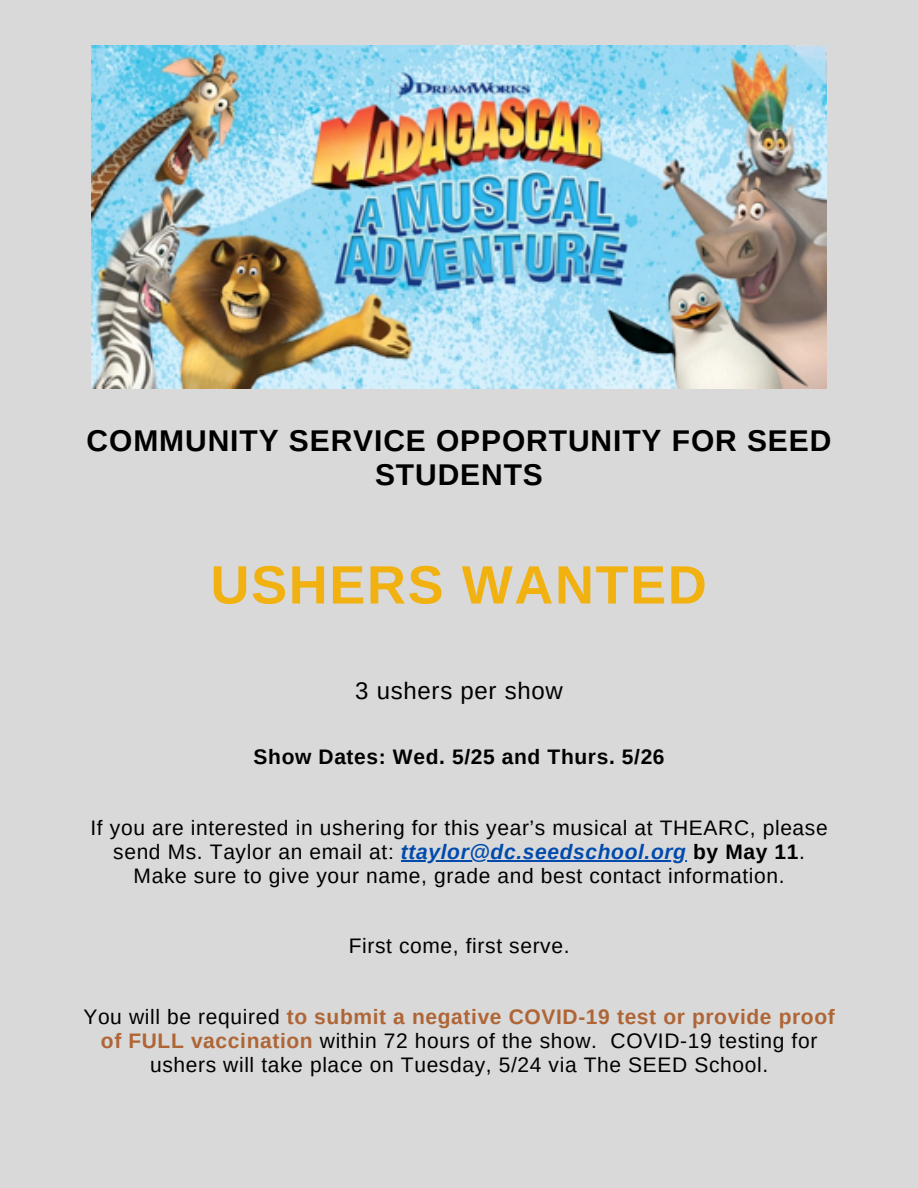
<style>
.page{position:relative;width:918px;height:1188px;background:#d9d9d9}
.page>*{position:absolute;margin:0;border:0;box-sizing:border-box;transform-origin:0 0}
.t1{font:700 54px "Arimo";letter-spacing:.03em;color:#f0b111}
.t2{font:700 30px/34.8px "Arimo";letter-spacing:.03em;color:#000;text-align:center}
.t3{font:24px "Arimo";letter-spacing:.03em;color:#000}
.t4{font:21px/23.7px "Arimo";letter-spacing:.03em;color:#000;text-align:center}
.t5{font:700 21px "Arimo";letter-spacing:.03em;color:#000}
.s1{font-weight:700;font-style:italic;color:#004aad}
.s2{font-weight:700}
.s3{font-weight:700;color:#af6535}
</style>
<div class="page">
<hr style="left:401px;top:860px;width:286px;height:1px;background:#004aad">
<img style="left:92px;top:45px;width:734px;height:343px">
<p class="t2" style="left:87px;top:423px;width:746px">COMMUNITY SERVICE OPPORTUNITY FOR SEED<br>STUDENTS</p>
<p class="t1" style="left:210px;top:555px;width:498px">USHERS WANTED</p>
<p class="t3" style="left:355px;top:677px;width:209px">3 ushers per show</p>
<p class="t5" style="left:254px;top:745px;width:413px">Show Dates: Wed. 5/25 and Thurs. 5/26</p>
<p class="t4" style="left:91px;top:816px;width:739px">If you are interested in ushering for this year’s musical at THEARC, please send Ms. Taylor an email at: <span class="s1">ttaylor@dc.seedschool.org</span> <span class="s2">by May 11</span>.</p>
<p class="t4" style="left:134px;top:863px;width:652px">Make sure to give your name, grade and best contact information.</p>
<p class="t4" style="left:349px;top:934px;width:222px">First come, first serve.</p>
<p class="t4" style="left:83px;top:1005px;width:753px">You will be required <span class="s3">to submit a negative COVID-19 test or provide proof of FULL vaccination</span> within 72 hours of the show. COVID-19 testing for ushers will take place on Tuesday, 5/24 via The SEED School.</p>
</div>
